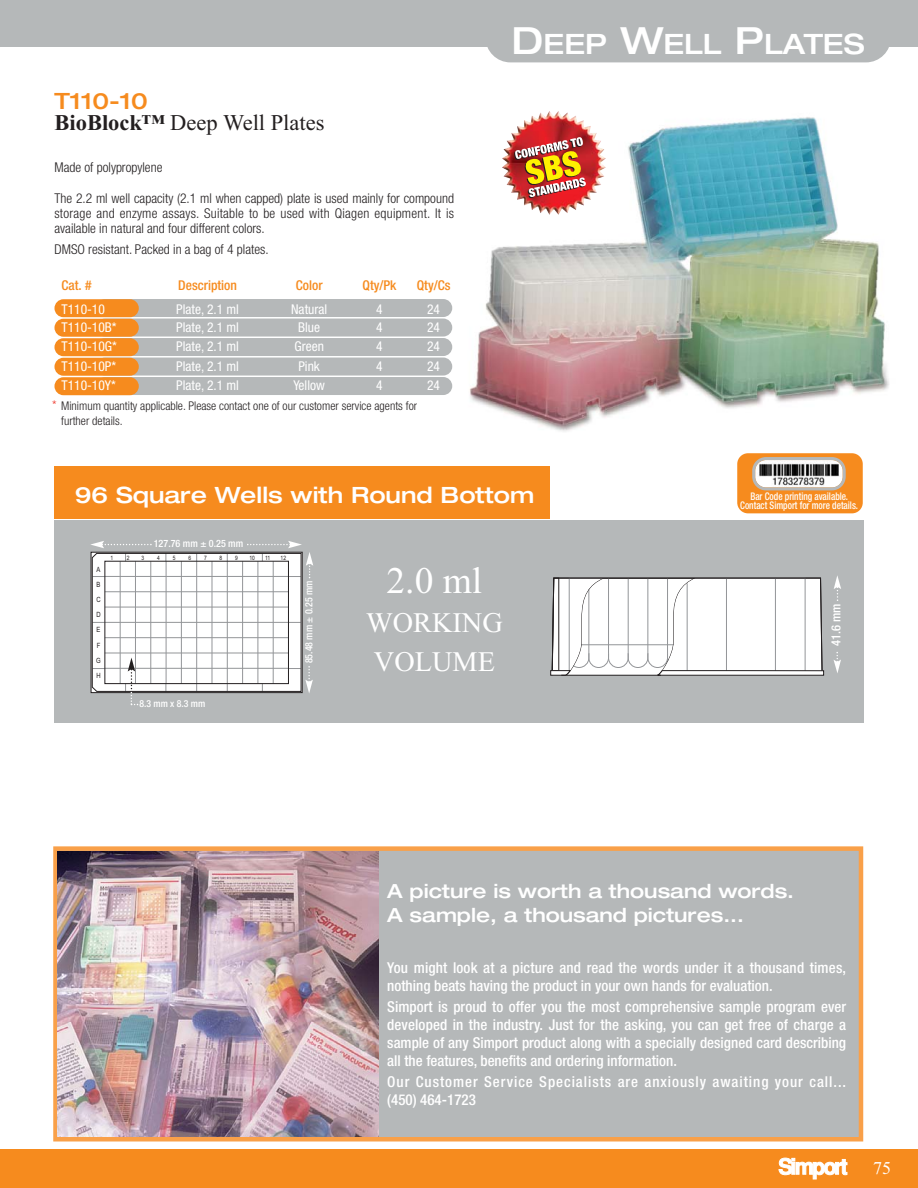
<style>
.page{position:relative;width:918px;height:1188px;background:#fff}
.page>*{position:absolute;margin:0;border:0;box-sizing:border-box;transform-origin:0 0}
.t1{font:37.5px "Times New Roman";color:#fff}
.t2{font:28.35px/39px "Times New Roman";color:#fff}
.t3{font:500 expanded 28.2px "Helvetica Neue";color:#fff}
.t4{font:500 expanded 22.5px "Helvetica Neue";color:#fff}
.t5{font:22.5px "Times New Roman";color:#231f20}
.t6{font:500 expanded 22.5px "Helvetica Neue";color:#f68b1e}
.t7{font:500 expanded 19.5px/24px "Helvetica Neue";color:#fff}
.t8{font:18px "Times New Roman";color:#fff}
.t9{font:500 condensed 15px/18px "Helvetica Neue";letter-spacing:.005em;color:#fff}
.t10{font:500 condensed 15px/18px "Helvetica Neue";letter-spacing:.065em;color:#fff}
.t11{font:300 condensed 13.5px/15px "Helvetica Neue";color:#231f20;text-align:justify}
.t12{font:condensed 13.5px "Helvetica Neue";color:#fff}
.t13{font:500 condensed 13.5px "Helvetica Neue";color:#f68b1e}
.t14{font:500 condensed 12.6px "Helvetica Neue";color:#fff}
.t15{font:300 condensed 12px/15px "Helvetica Neue";color:#231f20}
.t16{font:500 condensed 10.5px/8.2px "Helvetica Neue";color:#fff;text-align:center;scale:.88 1}
.t17{font:500 condensed 10.2px "Helvetica Neue";color:#fff}
.t18{font:500 condensed 9.75px "Helvetica Neue";color:#fff}
.t19{font:7.2px/15.1px "Arial Narrow";color:#231f20;text-align:justify}
.t20{font:6px "Arial Narrow";color:#231f20}
.s1{font-weight:700}
.s2{font-size:13.5px;color:#ef4035}
.s3{font-size:37.5px}
</style>
<div class="page">
<div style="left:54px;top:520px;width:810px;height:203px;background:#b5b8b9"></div>
<div style="left:54px;top:466px;width:496px;height:52px;background:#f68b1e"></div>
<img style="left:469px;top:117px;width:420px;height:315px">
<div style="left:0;top:1150px;width:918px;height:38px;background:#f68b1e"></div>
<svg style="left:779px;top:1158px;width:68px;height:21px"></svg>
<div style="left:0;top:0;width:918px;height:47px;background:#b5b8b9"></div>
<svg style="left:550px;top:577px;width:274px;height:99px;background:#eee"></svg>
<svg style="left:834px;top:652px;width:7px;height:21px"></svg>
<svg style="left:834px;top:575px;width:7px;height:26px"></svg>
<img style="left:502px;top:111px;width:104px;height:104px">
<img style="left:514px;top:137px;width:72px;height:61px">
<div style="left:96px;top:299px;width:356px;height:18px;background:#b5b8b9;border-radius:9px"></div>
<div style="left:54px;top:299px;width:85px;height:18px;background:#f68b1e;border-radius:9px"></div>
<div style="left:96px;top:319px;width:356px;height:18px;background:#b5b8b9;border-radius:9px"></div>
<div style="left:54px;top:319px;width:85px;height:18px;background:#f68b1e;border-radius:9px"></div>
<div style="left:96px;top:338px;width:356px;height:18px;background:#b5b8b9;border-radius:9px"></div>
<div style="left:54px;top:338px;width:85px;height:18px;background:#f68b1e;border-radius:9px"></div>
<div style="left:96px;top:358px;width:356px;height:18px;background:#b5b8b9;border-radius:9px"></div>
<div style="left:54px;top:358px;width:85px;height:18px;background:#f68b1e;border-radius:9px"></div>
<div style="left:96px;top:377px;width:356px;height:18px;background:#b5b8b9;border-radius:9px"></div>
<div style="left:54px;top:377px;width:85px;height:18px;background:#f68b1e;border-radius:9px"></div>
<div style="left:58px;top:851px;width:801px;height:286px;background:#b5b8b9"></div>
<div style="left:53px;top:846px;width:810px;height:296px;border:4px solid #f9a049"></div>
<img style="left:58px;top:851px;width:320px;height:286px">
<div style="left:485px;top:12px;width:406px;height:50px;background:#b5b8b9;border-radius:25px"></div>
<svg style="left:90px;top:541px;width:223px;height:164px"></svg>
<div style="left:737px;top:453px;width:126px;height:60px;background:#f68b1e;border-radius:11px"></div>
<svg style="left:752px;top:457px;width:94px;height:33px;background:#aba49d"></svg>
<h3 class="t6" style="left:55px;top:93px;width:95px">T110-10</h3>
<h3 class="t5" style="left:55px;top:109px;width:272px"><span class="s1">BioBlock™</span> Deep Well Plates</h3>
<p class="t11" style="left:55px;top:161px;width:109px">Made of polypropylene</p>
<p class="t11" style="left:55px;top:192px;width:401px">The 2.2 ml well capacity (2.1 ml when capped) plate is used mainly for compound storage and enzyme assays. Suitable to be used with Qiagen equipment. It is available in natural and four different colors.</p>
<p class="t11" style="left:55px;top:243px;width:216px">DMSO resistant. Packed in a bag of 4 plates.</p>
<p class="t13" style="left:62px;top:280px;width:31px">Cat. #</p>
<p class="t13" style="left:178px;top:280px;width:60px">Description</p>
<p class="t13" style="left:296px;top:280px;width:28px">Color</p>
<p class="t13" style="left:363px;top:280px;width:35px">Qty/Pk</p>
<p class="t13" style="left:417px;top:280px;width:35px">Qty/Cs</p>
<p class="t12" style="left:62px;top:304px;width:45px">T110-10</p>
<p class="t12" style="left:176px;top:304px;width:64px">Plate, 2.1 ml</p>
<p class="t12" style="left:291px;top:304px;width:38px">Natural</p>
<p class="t12" style="left:376px;top:304px;width:8px">4</p>
<p class="t12" style="left:427px;top:304px;width:14px">24</p>
<p class="t12" style="left:62px;top:322px;width:57px">T110-10B*</p>
<p class="t12" style="left:176px;top:322px;width:64px">Plate, 2.1 ml</p>
<p class="t12" style="left:298px;top:322px;width:24px">Blue</p>
<p class="t12" style="left:376px;top:322px;width:8px">4</p>
<p class="t12" style="left:427px;top:322px;width:14px">24</p>
<p class="t12" style="left:62px;top:341px;width:57px">T110-10G*</p>
<p class="t12" style="left:176px;top:341px;width:64px">Plate, 2.1 ml</p>
<p class="t12" style="left:294px;top:341px;width:31px">Green</p>
<p class="t12" style="left:376px;top:341px;width:8px">4</p>
<p class="t12" style="left:427px;top:341px;width:14px">24</p>
<p class="t12" style="left:62px;top:361px;width:56px">T110-10P*</p>
<p class="t12" style="left:176px;top:361px;width:64px">Plate, 2.1 ml</p>
<p class="t12" style="left:298px;top:361px;width:23px">Pink</p>
<p class="t12" style="left:376px;top:361px;width:8px">4</p>
<p class="t12" style="left:427px;top:361px;width:14px">24</p>
<p class="t12" style="left:62px;top:380px;width:56px">T110-10Y*</p>
<p class="t12" style="left:176px;top:380px;width:64px">Plate, 2.1 ml</p>
<p class="t12" style="left:293px;top:380px;width:33px">Yellow</p>
<p class="t12" style="left:376px;top:380px;width:8px">4</p>
<p class="t12" style="left:427px;top:380px;width:14px">24</p>
<p class="t15" style="left:61px;top:399px;width:357px;text-indent:-9px"><span class="s2">*</span> Minimum quantity applicable. Please contact one of our customer service agents for further details.</p>
<h3 class="t3" style="left:512px;top:33px;width:355px"><span class="s3">D</span>EEP <span class="s3">W</span>ELL <span class="s3">P</span>LATES</h3>
<h3 class="t4" style="left:75px;top:486px;width:461px">96 Square Wells with Round Bottom</h3>
<p class="t17" style="left:154px;top:540px;width:91px">127.76 mm ± 0.25 mm</p>
<p class="t19" style="left:96px;top:562px;width:6px">A B C D E F G H</p>
<p class="t20" style="left:110px;top:555px;width:4px">1</p>
<p class="t20" style="left:127px;top:555px;width:4px">2</p>
<p class="t20" style="left:142px;top:555px;width:4px">3</p>
<p class="t20" style="left:157px;top:555px;width:4px">4</p>
<p class="t20" style="left:173px;top:555px;width:4px">5</p>
<p class="t20" style="left:188px;top:555px;width:4px">6</p>
<p class="t20" style="left:204px;top:555px;width:4px">7</p>
<p class="t20" style="left:220px;top:555px;width:4px">8</p>
<p class="t20" style="left:235px;top:555px;width:4px">9</p>
<p class="t20" style="left:249px;top:555px;width:7px">10</p>
<p class="t20" style="left:265px;top:555px;width:7px">11</p>
<p class="t20" style="left:281px;top:555px;width:7px">12</p>
<p class="t18" style="left:139px;top:700px;width:67px">8.3 mm x 8.3 mm</p>
<p class="t17" style="left:305px;top:663px;width:84px;rotate:-90deg">85.48 mm ± 0.25 mm</p>
<h1 class="t1" style="left:387px;top:558px;width:97px">2.0 ml</h1>
<h2 class="t2" style="left:366px;top:603px;width:138px">WORKING<br>VOLUME</h2>
<p class="t16" style="left:740px;top:493px;width:136px">Bar Code printing available.<br>Contact Simport for more details.</p>
<p class="t14" style="left:831px;top:646px;width:44px;rotate:-90deg">41.6 mm</p>
<h3 class="t7" style="left:387px;top:880px;width:408px">A picture is worth a thousand words.<br>A sample, a thousand pictures...</h3>
<p class="t9" style="left:387px;top:959px;width:460px">You might look at a picture and read the words under it a thousand times, nothing beats having the product in your own hands for evaluation.</p>
<p class="t9" style="left:387px;top:998px;width:460px;text-align:justify">Simport is proud to offer you the most comprehensive sample program ever developed in the industry. Just for the asking, you can get free of charge a sample of any Simport product along with a specially designed card describing all the features, benefits and ordering information.</p>
<p class="t10" style="left:387px;top:1073px;width:460px">Our Customer Service Specialists are anxiously awaiting your call... (450) 464-1723</p>
<p class="t8" style="left:873px;top:1157px;width:19px">75</p>
</div>
